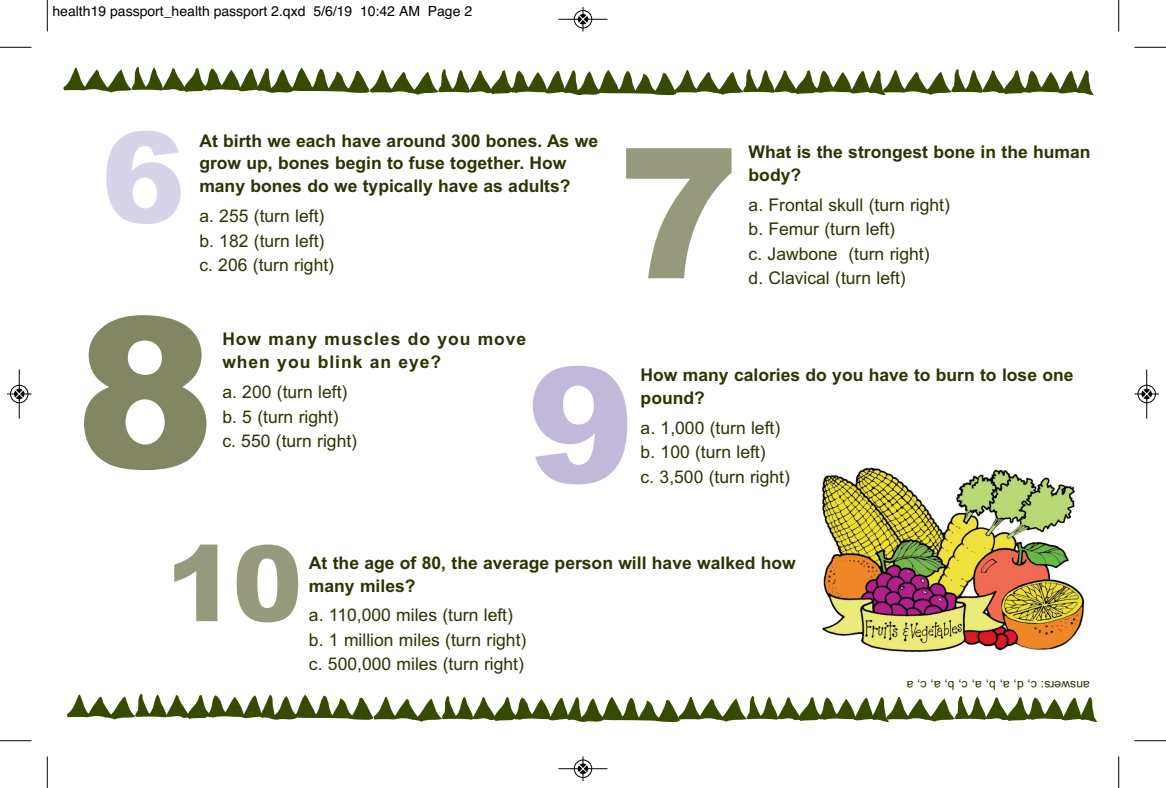
<style>
.page{position:relative;width:1166px;height:788px;background:#fff}
.page>*{position:absolute;margin:0;border:0;box-sizing:border-box;transform-origin:0 0}
.t1{font:900 209.12px "Arial";color:#828663}
.t2{font:900 181.47px "Arial";color:#96997c}
.t3{font:900 160.12px "Arial";color:#c2b9da}
.t4{font:900 126px "Arial";color:#d7d3e9}
.t5{font:900 105.17px "Arial";color:#96997c}
.t6{font:17.5px/24.5px "Arial";color:#293503}
.t7{font:700 17.5px/22.8px "Arial";color:#293503}
.t8{font:700 17.5px/22.8px "Arial";letter-spacing:.055em;color:#293503}
.t9{font:14px "Helvetica";color:#000}
.t10{font:12.25px "Arial";color:#293503}
</style>
<div class="page">
<svg style="left:67px;top:694px;width:1030px;height:28px"></svg>
<svg style="left:63px;top:67px;width:1030px;height:29px"></svg>
<img style="left:822px;top:467px;width:263px;height:186px">
<hr style="left:47px;top:0;width:1px;height:32px;background:#000">
<hr style="left:0;top:47px;width:32px;height:1px;background:#000">
<hr style="left:1118px;top:0;width:1px;height:32px;background:#000">
<hr style="left:1134px;top:47px;width:32px;height:1px;background:#000">
<hr style="left:47px;top:756px;width:1px;height:32px;background:#000">
<hr style="left:0;top:740px;width:32px;height:1px;background:#000">
<hr style="left:1118px;top:756px;width:1px;height:32px;background:#000">
<hr style="left:1134px;top:740px;width:32px;height:1px;background:#000">
<div style="left:573px;top:10px;width:19px;height:19px;border:1px solid #fff;border-radius:50%"></div>
<hr style="left:558px;top:19px;width:49px;height:1px;background:#000">
<div style="left:574px;top:10px;width:18px;height:18px;border:1px solid #000;border-radius:50%"></div>
<svg style="left:578px;top:7px;width:9px;height:25px"></svg>
<div style="left:573px;top:759px;width:19px;height:19px;border:1px solid #fff;border-radius:50%"></div>
<hr style="left:558px;top:768px;width:49px;height:1px;background:#000">
<div style="left:574px;top:759px;width:18px;height:18px;border:1px solid #000;border-radius:50%"></div>
<svg style="left:578px;top:756px;width:9px;height:24px"></svg>
<div style="left:10px;top:384px;width:19px;height:19px;border:1px solid #fff;border-radius:50%"></div>
<hr style="left:19px;top:369px;width:1px;height:49px;background:#000">
<div style="left:10px;top:385px;width:18px;height:18px;border:1px solid #000;border-radius:50%"></div>
<svg style="left:7px;top:389px;width:25px;height:9px"></svg>
<div style="left:1137px;top:384px;width:19px;height:19px;border:1px solid #fff;border-radius:50%"></div>
<hr style="left:1146px;top:369px;width:1px;height:49px;background:#000">
<div style="left:1137px;top:385px;width:18px;height:18px;border:1px solid #000;border-radius:50%"></div>
<svg style="left:1134px;top:389px;width:24px;height:9px"></svg>
<p class="t9" style="left:52px;top:3px;width:421px">health19 passport_health passport 2.qxd 5/6/19 10:42 AM Page 2</p>
<h3 class="t4" style="left:101px;top:105px;width:86px">6</h3>
<p class="t7" style="left:199px;top:129px;width:400px">At birth we each have around 300 bones. As we grow up, bones begin to fuse together. How many bones do we typically have as adults?</p>
<p class="t6" style="left:199px;top:204px;width:136px">a. 255 (turn left) b. 182 (turn left) c. 206 (turn right)</p>
<h2 class="t2" style="left:618px;top:109px;width:123px">7</h2>
<p class="t7" style="left:748px;top:141px;width:343px">What is the strongest bone in the human body?</p>
<p class="t6" style="left:748px;top:192px;width:203px">a. Frontal skull (turn right) b. Femur (turn left)<br>c. Jawbone (turn right)<br>d. Clavical (turn left)</p>
<h1 class="t1" style="left:75px;top:273px;width:141px">8</h1>
<p class="t8" style="left:222px;top:328px;width:305px">How many muscles do you move when you blink an eye?</p>
<p class="t6" style="left:222px;top:379px;width:136px">a. 200 (turn left) b. 5 (turn right)<br>c. 550 (turn right)</p>
<h3 class="t3" style="left:527px;top:333px;width:108px">9</h3>
<p class="t7" style="left:640px;top:364px;width:434px">How many calories do you have to burn to lose one pound?</p>
<p class="t6" style="left:640px;top:415px;width:151px">a. 1,000 (turn left) b. 100 (turn left)<br>c. 3,500 (turn right)</p>
<h3 class="t5" style="left:166px;top:523px;width:138px">10</h3>
<p class="t7" style="left:309px;top:551px;width:488px">At the age of 80, the average person will have walked how many miles?</p>
<p class="t6" style="left:309px;top:603px;width:219px">a. 110,000 miles (turn left) b. 1 million miles (turn right) c. 500,000 miles (turn right)</p>
<p class="t10" style="left:1089px;top:692px;width:185px;rotate:-180deg">wsna a, c, a, b, c, a, b, a, d, c: sre</p>
</div>
